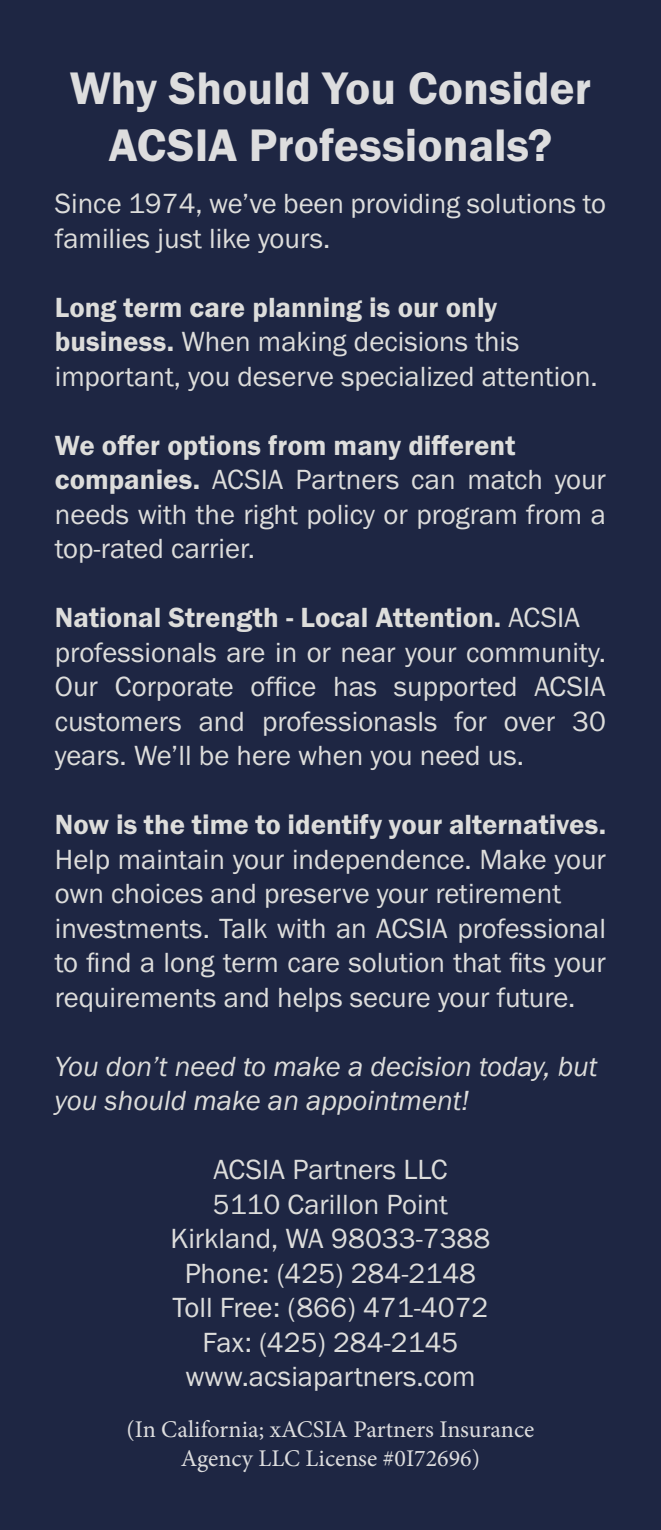
<style>
.page{position:relative;width:661px;height:1530px;background:#1e2643}
.page>*{position:absolute;margin:0;border:0;box-sizing:border-box;transform-origin:0 0}
.t1{font:47.25px/56.8px "Franklin Gothic URW Dem";color:#ddddde;text-align:center}
.Paragraph_Style_1{font:28.75px/34.5px "Franklin Gothic URW Boo";color:#dddddb;text-align:justify}
.Paragraph_Style_1-2{font:28.75px "Franklin Gothic URW Dem";color:#dddddb}
.Paragraph_Style_1-3{font:28.75px "Franklin Gothic URW Boo Ita";color:#dddddb}
.t2{font:24px/28.8px "Minion Pro";color:#ddddde;text-align:center}
.s1{font-family:"Franklin Gothic URW Dem"}
.s2{font-family:"Franklin Gothic URW Boo"}
</style>
<div class="page">
<p class="t1" style="left:70px;top:59px;width:523px">Why Should You Consider<br>ACSIA Professionals?</p>
<p class="Paragraph_Style_1" style="left:55px;top:186px;width:552px">Since 1974, we’ve been providing solutions to families just like yours.</p>
<p class="Paragraph_Style_1-2" style="left:55px;top:289px;width:444px">Long term care planning is our only</p>
<p class="Paragraph_Style_1" style="left:55px;top:324px;width:466px"><span class="s1">business.</span> When making decisions this</p>
<p class="Paragraph_Style_1" style="left:55px;top:358px;width:544px">important, you deserve specialized attention.</p>
<p class="Paragraph_Style_1-2" style="left:55px;top:427px;width:462px">We offer options from many different</p>
<p class="Paragraph_Style_1" style="left:55px;top:462px;width:552px"><span class="s1">companies.</span> ACSIA Partners can match your needs with the right policy or program from a top-rated carrier.</p>
<p class="Paragraph_Style_1-2" style="left:55px;top:600px;width:527px">National Strength - Local Attention. <span class="s2">ACSIA</span></p>
<p class="Paragraph_Style_1" style="left:55px;top:634px;width:552px">professionals are in or near your community.<br>Our Corporate office has supported ACSIA customers and professionasls for over 30 years. We’ll be here when you need us.</p>
<p class="Paragraph_Style_1-2" style="left:55px;top:807px;width:552px">Now is the time to identify your alternatives.</p>
<p class="Paragraph_Style_1" style="left:55px;top:841px;width:552px">Help maintain your independence. Make your own choices and preserve your retirement</p>
<p class="Paragraph_Style_1" style="left:55px;top:910px;width:552px">investments. Talk with an ACSIA professional to find a long term care solution that fits your requirements and helps secure your future.</p>
<p class="Paragraph_Style_1-3" style="left:55px;top:1048px;width:544px">You don’t need to make a decision today, but</p>
<p class="Paragraph_Style_1-3" style="left:55px;top:1083px;width:415px">you should make an appointment!</p>
<p class="Paragraph_Style_1" style="left:213px;top:1152px;width:235px">ACSIA Partners LLC</p>
<p class="Paragraph_Style_1" style="left:213px;top:1186px;width:237px">5110 Carillon Point</p>
<p class="Paragraph_Style_1" style="left:170px;top:1221px;width:321px">Kirkland, WA 98033-7388</p>
<p class="Paragraph_Style_1" style="left:185px;top:1255px;width:293px">Phone: (425) 284-2148</p>
<p class="Paragraph_Style_1" style="left:172px;top:1290px;width:317px">Toll Free: (866) 471-4072</p>
<p class="Paragraph_Style_1" style="left:202px;top:1324px;width:257px">Fax: (425) 284-2145</p>
<p class="Paragraph_Style_1" style="left:185px;top:1359px;width:291px">www.acsiapartners.com</p>
<p class="t2" style="left:127px;top:1415px;width:409px">(In California; xACSIA Partners Insurance<br>Agency LLC License #0I72696)</p>
</div>
